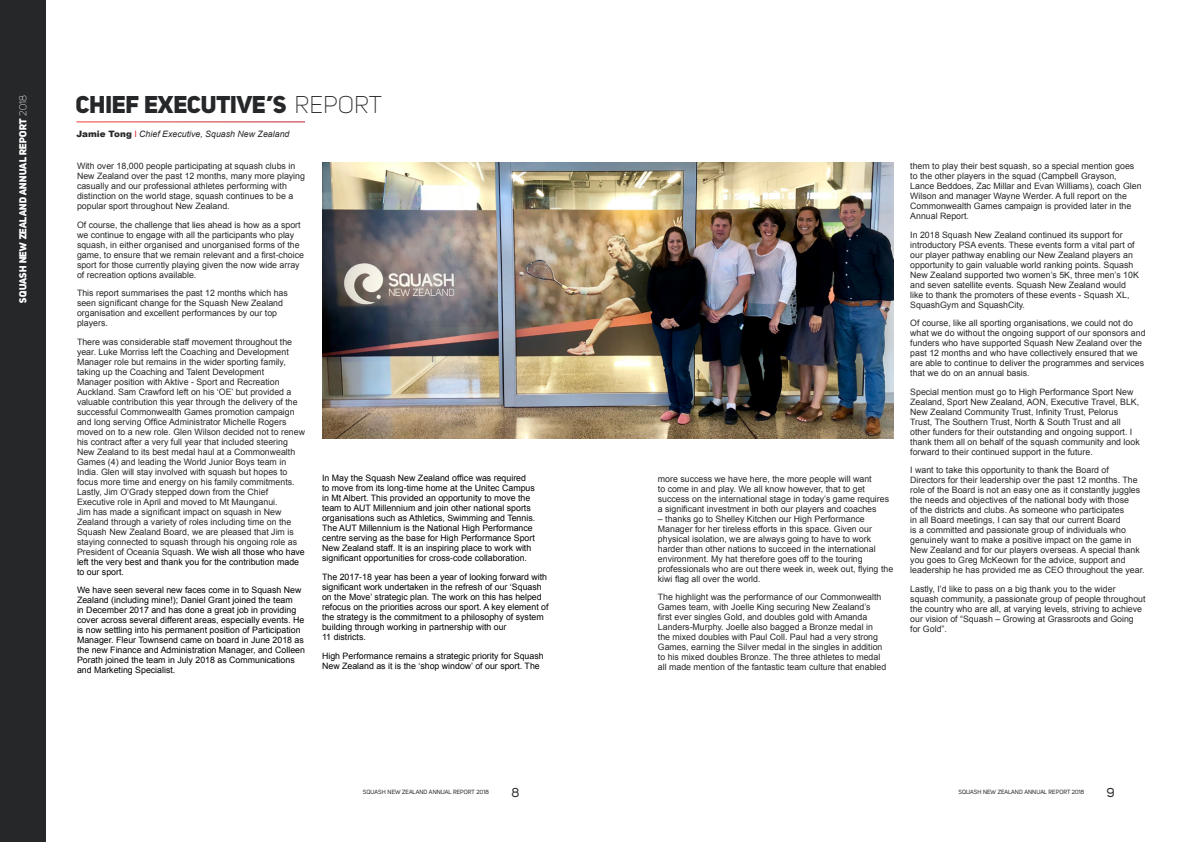
<style>
.page{position:relative;width:1191px;height:842px;background:#fff}
.page>*{position:absolute;margin:0;border:0;box-sizing:border-box;transform-origin:0 0}
.t1{font:24px "Uni Sans Heavy";color:#252729}
.t2{font:13px "Uni Sans Regular";color:#292829}
.t3{font:10px "Uni Sans Heavy";letter-spacing:-.02em;color:#fff}
.t4{font:8.8px/10px "Arial";color:#252729}
.t5{font:8.8px/10px "Arial";color:#000}
.t6{font:italic 8.8px "Arial";color:#252729}
.t7{font:6px "Uni Sans Regular";color:#252729}
.s1{font-family:"Uni Sans Light"}
.s2{font-weight:900;font-style:normal}
.s3{font-style:normal;color:#d9272d}
.s4{color:#000}
</style>
<div class="page">
<div style="left:0;top:0;width:45px;height:842px;background:#252729"></div>
<img style="left:322px;top:163px;width:265px;height:275px">
<img style="left:587px;top:163px;width:306px;height:275px">
<p class="t3" style="left:17px;top:303px;width:209px;rotate:-90deg">SQUASH NEW ZEALAND ANNUAL REPORT <span class="s1">2018</span></p>
<h1 class="t1" style="left:76px;top:90px;width:307px">CHIEF EXECUTIVE’S <span class="s1">REPORT</span></h1>
<p class="t6" style="left:76px;top:128px;width:214px"><span class="s2">Jamie Tong</span> <span class="s3">I</span> Chief Executive, Squash New Zealand</p>
<p class="t4" style="left:77px;top:161px;width:229px">With over 18,000 people participating at squash clubs in New Zealand over the past 12 months, many more playing casually and our professional athletes performing with distinction on the world stage, squash continues to be a popular sport throughout New Zealand.</p>
<p class="t4" style="left:77px;top:220px;width:228px">Of course, the challenge that lies ahead is how as a sport we continue to engage with all the participants who play squash, in either organised and unorganised forms of the game, to ensure that we remain relevant and a first-choice sport for those currently playing given the now wide array of recreation options available.</p>
<p class="t4" style="left:77px;top:288px;width:212px">This report summarises the past 12 months which has seen significant change for the Squash New Zealand organisation and excellent performances by our top players.</p>
<p class="t4" style="left:77px;top:337px;width:229px">There was considerable staff movement throughout the year. Luke Morriss left the Coaching and Development Manager role but remains in the wider sporting family, taking up the Coaching and Talent Development<br>Manager position with Aktive - Sport and Recreation Auckland. Sam Crawford left on his ‘OE’ but provided a valuable contribution this year through the delivery of the successful Commonwealth Games promotion campaign and long serving Office Administrator Michelle Rogers moved on to a new role. Glen Wilson decided not to renew his contract after a very full year that included steering New Zealand to its best medal haul at a Commonwealth Games (4) and leading the World Junior Boys team in India. Glen will stay involved with squash but hopes to focus more time and energy on his family commitments.<br>Lastly, Jim O’Grady stepped down from the Chief Executive role in April and moved to Mt Maunganui.<br>Jim has made a significant impact on squash in New Zealand through a variety of roles including time on the Squash New Zealand Board, we are pleased that Jim is staying connected to squash through his ongoing role as President of Oceania Squas<span class="s4">h. We wish all those who have left the very best and thank you for the contribution made to our sport.</span></p>
<p class="t5" style="left:77px;top:585px;width:229px">We have seen several new faces come in to Squash New Zealand (including mine!); Daniel Grant joined the team<br>in December 2017 and has done a great job in providing cover across several different areas, especially events. He is now settling into his permanent position of Participation Manager. Fleur Townsend came on board in June 2018 as the new Finance and Administration Manager, and Colleen Porath joined the team in July 2018 as Communications and Marketing Specialist.</p>
<p class="t5" style="left:322px;top:473px;width:215px">In May the Squash New Zealand office was required to move from its long-time home at the Unitec Campus in Mt Albert. This provided an opportunity to move the team to AUT Millennium and join other national sports organisations such as Athletics, Swimming and Tennis.<br>The AUT Millennium is the National High Performance centre serving as the base for High Performance Sport New Zealand staff. It is an inspiring place to work with significant opportunities for cross-code collaboration.</p>
<p class="t5" style="left:322px;top:572px;width:228px">The 2017-18 year has been a year of looking forward with significant work undertaken in the refresh of our ‘Squash on the Move’ strategic plan. The work on this has helped refocus on the priorities across our sport. A key element of the strategy is the commitment to a philosophy of system building through working in partnership with our<br>11 districts.</p>
<p class="t5" style="left:322px;top:651px;width:223px">High Performance remains a strategic priority for Squash<br>New Zealand as it is the ‘shop window’ of our sport. The</p>
<p class="t4" style="left:658px;top:474px;width:233px">more success we have here, the more people will want<br>to come in and play. We all know however, that to get success on the international stage in today’s game requires a significant investment in both our players and coaches</p>
<p class="t4" style="left:658px;top:513px;width:237px">– thanks go to Shelley Kitchen our High Performance Manager for her tireless efforts in this space. Given our physical isolation, we are always going to have to work harder than other nations to succeed in the international environment. My hat therefore goes off to the touring professionals who are out there week in, week out, flying the kiwi flag all over the world.</p>
<p class="t4" style="left:658px;top:592px;width:230px">The highlight was the performance of our Commonwealth Games team, with Joelle King securing New Zealand’s first ever singles Gold, and doubles gold with Amanda Landers-Murphy. Joelle also bagged a Bronze medal in the mixed doubles with Paul Coll. Paul had a very strong Games, earning the Silver medal in the singles in addition to his mixed doubles Bronze. The three athletes to medal all made mention of the fantastic team culture that enabled</p>
<p class="t4" style="left:910px;top:161px;width:233px">them to play their best squash, so a special mention goes to the other players in the squad (Campbell Grayson, Lance Beddoes, Zac Millar and Evan Williams), coach Glen Wilson and manager Wayne Werder. A full report on the Commonwealth Games campaign is provided later in the Annual Report.</p>
<p class="t4" style="left:910px;top:230px;width:230px">In 2018 Squash New Zealand continued its support for introductory PSA events. These events form a vital part of our player pathway enabling our New Zealand players an opportunity to gain valuable world ranking points. Squash New Zealand supported two women’s 5K, three men’s 10K and seven satellite events. Squash New Zealand would like to thank the promoters of these events - Squash XL, SquashGym and SquashCity.</p>
<p class="t4" style="left:910px;top:318px;width:237px">Of course, like all sporting organisations, we could not do what we do without the ongoing support of our sponsors and funders who have supported Squash New Zealand over the past 12 months and who have collectively ensured that we are able to continue to deliver the programmes and services that we do on an annual basis.</p>
<p class="t4" style="left:910px;top:387px;width:231px">Special mention must go to High Performance Sport New Zealand, Sport New Zealand, AON, Executive Travel, BLK, New Zealand Community Trust, Infinity Trust, Pelorus Trust, The Southern Trust, North &amp; South Trust and all other funders for their outstanding and ongoing support. I thank them all on behalf of the squash community and look forward to their continued support in the future.</p>
<p class="t4" style="left:910px;top:465px;width:236px">I want to take this opportunity to thank the Board of Directors for their leadership over the past 12 months. The role of the Board is not an easy one as it constantly juggles the needs and objectives of the national body with those<br>of the districts and clubs. As someone who participates<br>in all Board meetings, I can say that our current Board<br>is a committed and passionate group of individuals who genuinely want to make a positive impact on the game in New Zealand and for our players overseas. A special thank you goes to Greg McKeown for the advice, support and leadership he has provided me as CEO throughout the year.</p>
<p class="t4" style="left:910px;top:583px;width:237px">Lastly, I’d like to pass on a big thank you to the wider squash community, a passionate group of people throughout the country who are all, at varying levels, striving to achieve our vision of “Squash – Growing at Grassroots and Going for Gold”.</p>
<p class="t7" style="left:363px;top:788px;width:127px">SQUASH NEW ZEALAND ANNUAL REPORT 2018</p>
<h2 class="t2" style="left:512px;top:784px;width:9px">8</h2>
<p class="t7" style="left:958px;top:788px;width:127px">SQUASH NEW ZEALAND ANNUAL REPORT 2018</p>
<h2 class="t2" style="left:1107px;top:784px;width:9px">9</h2>
</div>
